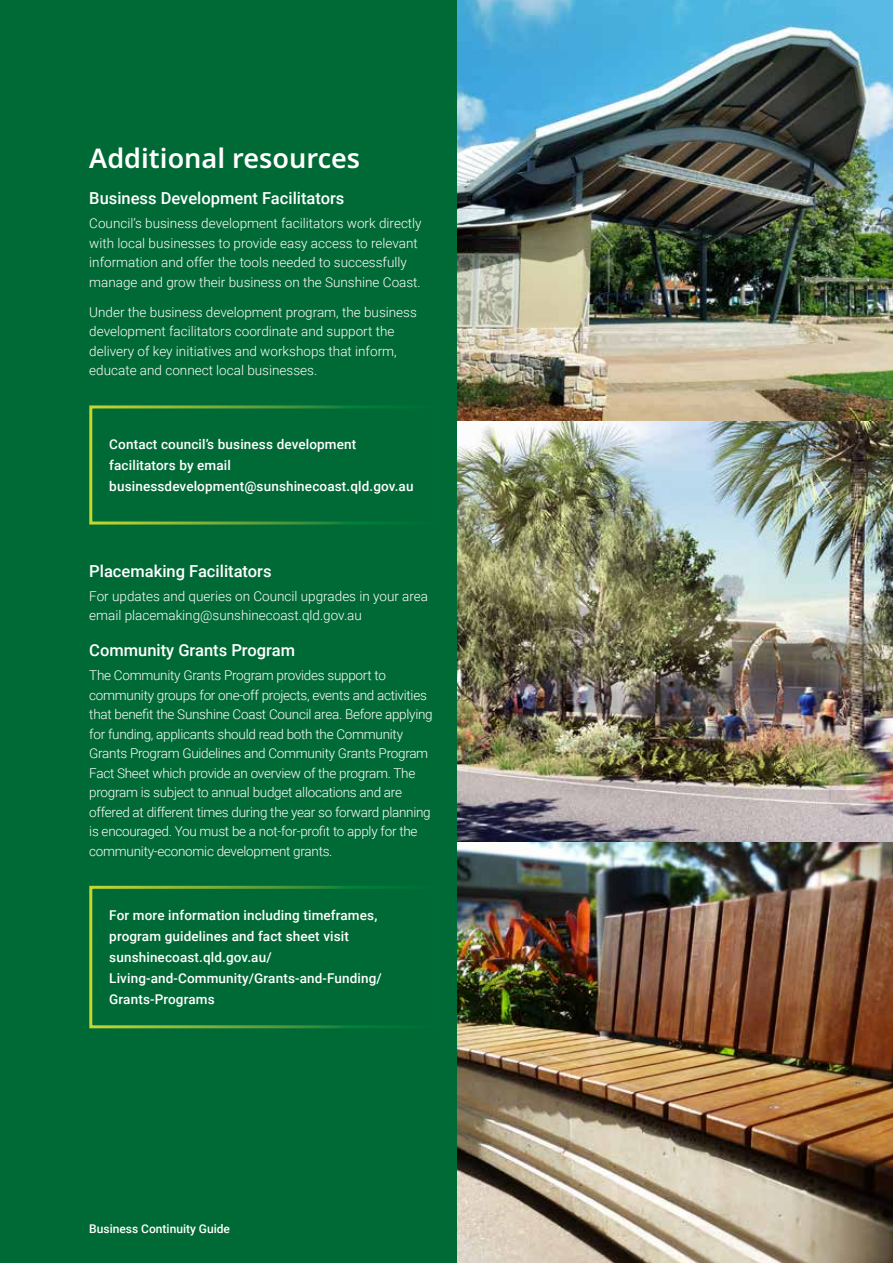
<style>
.page{position:relative;width:893px;height:1263px;background:#006a36}
.page>*{position:absolute;margin:0;border:0;box-sizing:border-box;transform-origin:0 0}
.t1{font:600 27px "Noto Sans";color:#fff}
.t2{font:500 16.5px "Roboto";color:#fff}
.t3{font:300 13.5px/19.5px "Roboto";letter-spacing:-.02em;color:#fff}
.t4{font:300 13.5px/19.5px "Roboto";color:#fff}
.t5{font:500 13.5px/21px "Roboto";letter-spacing:.01em;color:#fff}
.t6{font:500 12px "Roboto";color:#fff}
</style>
<div class="page">
<img style="left:457px;top:421px;width:436px;height:421px">
<img style="left:457px;top:842px;width:436px;height:421px">
<img style="left:457px;top:0;width:436px;height:421px">
<h1 class="t1" style="left:89px;top:139px;width:272px">Additional resources</h1>
<p class="t2" style="left:89px;top:187px;width:257px">Business Development Facilitators</p>
<p class="t4" style="left:89px;top:213px;width:334px">Council’s business development facilitators work directly with local businesses to provide easy access to relevant information and offer the tools needed to successfully manage and grow their business on the Sunshine Coast.</p>
<p class="t4" style="left:89px;top:302px;width:329px">Under the business development program, the business development facilitators coordinate and support the delivery of key initiatives and workshops that inform, educate and connect local businesses.</p>
<p class="t5" style="left:109px;top:433px;width:306px">Contact council’s business development facilitators by email businessdevelopment@sunshinecoast.qld.gov.au</p>
<p class="t2" style="left:89px;top:559px;width:184px">Placemaking Facilitators</p>
<p class="t4" style="left:89px;top:585px;width:340px">For updates and queries on Council upgrades in your area email placemaking@sunshinecoast.qld.gov.au</p>
<p class="t2" style="left:89px;top:639px;width:207px">Community Grants Program</p>
<p class="t3" style="left:89px;top:665px;width:345px">The Community Grants Program provides support to community groups for one-off projects, events and activities that benefit the Sunshine Coast Council area. Before applying for funding, applicants should read both the Community Grants Program Guidelines and Community Grants Program Fact Sheet which provide an overview of the program. The program is subject to annual budget allocations and are offered at different times during the year so forward planning is encouraged. You must be a not-for-profit to apply for the community-economic development grants.</p>
<p class="t5" style="left:109px;top:904px;width:274px">For more information including timeframes, program guidelines and fact sheet visit sunshinecoast.qld.gov.au/ Living-and-Community/Grants-and-Funding/ Grants-Programs</p>
<p class="t6" style="left:89px;top:1220px;width:142px">Business Continuity Guide</p>
</div>
